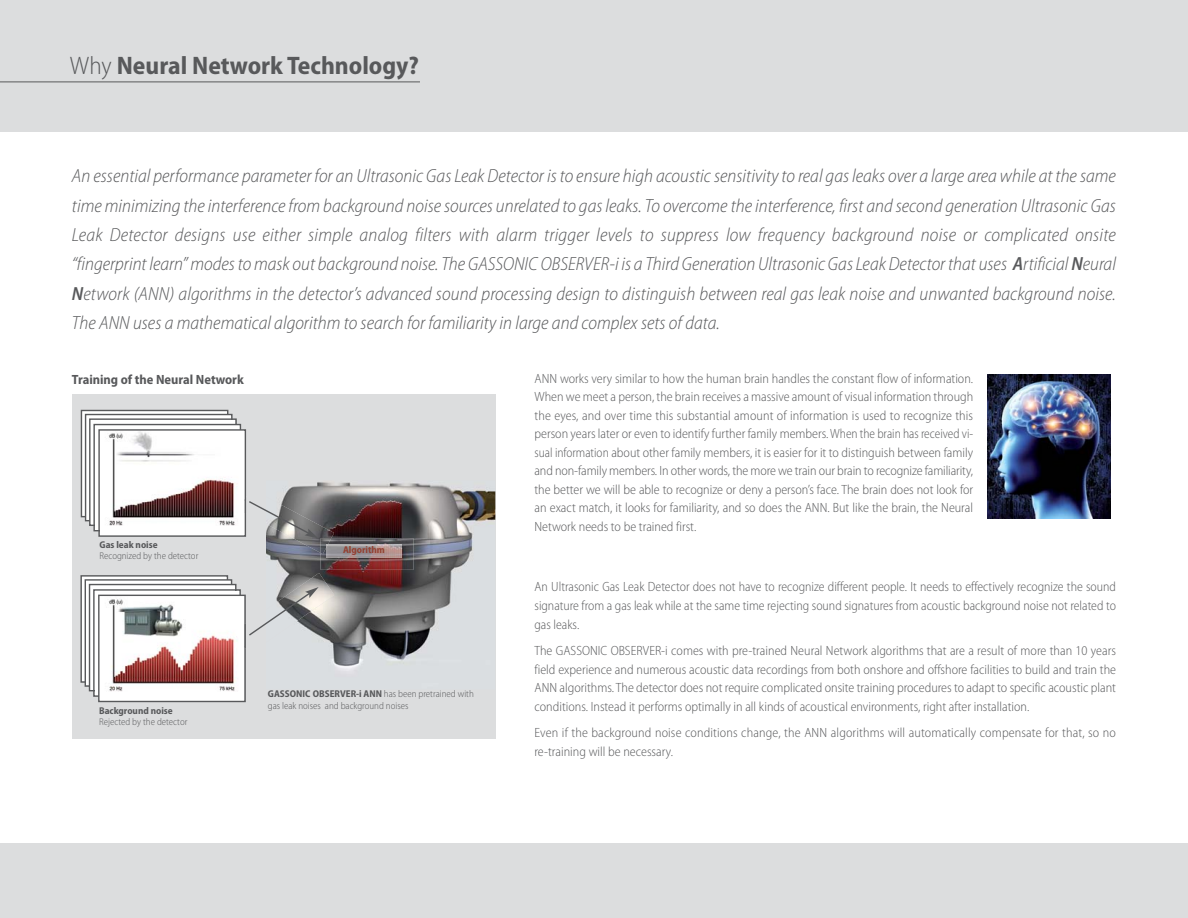
<style>
.page{position:relative;width:1188px;height:918px;background:#fff}
.page>*{position:absolute;margin:0;border:0;box-sizing:border-box;transform-origin:0 0}
.t1{font:700 semi-condensed 25.35px "Myriad Pro";color:#58595b}
.t2{font:italic 300 semi-condensed 19.05px/29.2px "Myriad Pro";color:#58595b;text-align:justify}
.t3{font:300 semi-condensed 13.35px/18.5px "Myriad Pro";color:#58595b;text-align:justify}
.t4{font:700 semi-condensed 13.35px "Myriad Pro";color:#58595b}
.t5{font:300 semi-condensed 9.9px/11.9px "Myriad Pro";color:#58595b}
.t6{font:700 semi-condensed 9.9px "Myriad Pro";color:#58595b}
.t7{font:700 semi-condensed 9.9px "Myriad Pro";color:#934132}
.s1{font-weight:300}
.s2{font-weight:600}
.s3{font-weight:700}
</style>
<div class="page">
<div style="left:72px;top:394px;width:423px;height:344px;background:#dcddde"></div>
<div style="left:0;top:0;width:1188px;height:131px;background:#dcddde"></div>
<div style="left:0;top:844px;width:1188px;height:74px;background:#dcddde"></div>
<hr style="left:0;top:82px;width:420px;height:1px;background:#58595b">
<img style="left:266px;top:482px;width:229px;height:189px">
<img style="left:320px;top:538px;width:93px;height:32px">
<img style="left:326px;top:544px;width:76px;height:14px">
<div style="left:82px;top:411px;width:145px;height:105px;background:linear-gradient(to right,#e0e1e1,#e0e1e1)"></div>
<div style="left:81px;top:410px;width:147px;height:107px;border:1px solid #58595b"></div>
<div style="left:86px;top:415px;width:145px;height:105px;background:#fff"></div>
<div style="left:85px;top:414px;width:148px;height:107px;border:1px solid #58595b"></div>
<div style="left:91px;top:420px;width:144px;height:105px;background:linear-gradient(to right,#fff,#fff)"></div>
<div style="left:89px;top:418px;width:148px;height:108px;border:1px solid #58595b"></div>
<div style="left:95px;top:425px;width:145px;height:105px;background:#fff"></div>
<div style="left:93px;top:424px;width:148px;height:107px;border:1px solid #58595b"></div>
<div style="left:100px;top:431px;width:145px;height:104px;background:#fff"></div>
<img style="left:108px;top:431px;width:127px;height:94px">
<div style="left:98px;top:429px;width:148px;height:108px;border:1px solid #58595b"></div>
<div style="left:82px;top:577px;width:145px;height:104px;background:linear-gradient(to bottom,#bababb,#b8b8b9)"></div>
<div style="left:80px;top:575px;width:148px;height:108px;border:1px solid #58595b"></div>
<div style="left:86px;top:581px;width:145px;height:104px;background:linear-gradient(to right,#e3e3e3,#e3e3e3)"></div>
<div style="left:85px;top:579px;width:147px;height:108px;border:1px solid #58595b"></div>
<div style="left:90px;top:585px;width:145px;height:105px;background:#fff"></div>
<div style="left:89px;top:584px;width:148px;height:107px;border:1px solid #58595b"></div>
<div style="left:95px;top:591px;width:144px;height:104px;background:linear-gradient(to right,#fff,#fff)"></div>
<div style="left:93px;top:589px;width:148px;height:108px;border:1px solid #58595b"></div>
<div style="left:100px;top:596px;width:144px;height:105px;background:#fff"></div>
<img style="left:108px;top:599px;width:128px;height:92px">
<div style="left:98px;top:595px;width:148px;height:107px;border:1px solid #58595b"></div>
<img style="left:266px;top:497px;width:68px;height:56px">
<img style="left:320px;top:538px;width:11px;height:16px">
<svg style="left:239px;top:497px;width:80px;height:42px"></svg>
<img style="left:266px;top:573px;width:68px;height:69px">
<img style="left:234px;top:625px;width:2px;height:21px">
<svg style="left:244px;top:587px;width:75px;height:60px"></svg>
<img style="left:987px;top:374px;width:123px;height:144px">
<h1 class="t1" style="left:70px;top:56px;width:351px"><span class="s1">Why</span> Neural Network Technology?</h1>
<p class="t2" style="left:72px;top:163px;width:1046px">An essential performance parameter for an Ultrasonic Gas Leak Detector is to ensure high acoustic sensitivity to real gas leaks over a large area while at the same time minimizing the interference from background noise sources unrelated to gas leaks. To overcome the interference, first and second generation Ultrasonic Gas Leak Detector designs use either simple analog filters with alarm trigger levels to suppress low frequency background noise or complicated onsite “fingerprint learn” modes to mask out background noise. The GASSONIC OBSERVER-i is a Third Generation Ultrasonic Gas Leak Detector that uses <span class="s2">A</span>rtificial <span class="s2">N</span>eural <span class="s2">N</span>etwork (ANN) algorithms in the detector’s advanced sound processing design to distinguish between real gas leak noise and unwanted background noise.<br>The ANN uses a mathematical algorithm to search for familiarity in large and complex sets of data.</p>
<p class="t4" style="left:72px;top:374px;width:173px">Training of the Neural Network</p>
<p class="t6" style="left:99px;top:541px;width:60px">Gas leak noise</p>
<p class="t5" style="left:99px;top:550px;width:100px">Recognized by the detector</p>
<p class="t6" style="left:99px;top:707px;width:75px">Background noise</p>
<p class="t5" style="left:99px;top:716px;width:90px">Rejected by the detector</p>
<p class="t7" style="left:343px;top:546px;width:43px">Algorithm</p>
<p class="t5" style="left:268px;top:688px;width:207px"><span class="s3">GASSONIC OBSERVER-i ANN</span> has been pretrained with gas leak noises and background noises</p>
<p class="t3" style="left:535px;top:370px;width:440px">ANN works very similar to how the human brain handles the constant flow of information.<br>When we meet a person, the brain receives a massive amount of visual information through the eyes, and over time this substantial amount of information is used to recognize this person years later or even to identify further family members. When the brain has received vi&shy;sual information about other family members, it is easier for it to distinguish between family and non-family members. In other words, the more we train our brain to recognize familiarity, the better we will be able to recognize or deny a person’s face. The brain does not look for an exact match, it looks for familiarity, and so does the ANN. But like the brain, the Neural Network needs to be trained first.</p>
<p class="t3" style="left:535px;top:579px;width:583px">An Ultrasonic Gas Leak Detector does not have to recognize different people. It needs to effectively recognize the sound signature from a gas leak while at the same time rejecting sound signatures from acoustic background noise not related to gas leaks.</p>
<p class="t3" style="left:535px;top:642px;width:583px">The GASSONIC OBSERVER-i comes with pre-trained Neural Network algorithms that are a result of more than 10 years field experience and numerous acoustic data recordings from both onshore and offshore facilities to build and train the ANN algorithms. The detector does not require complicated onsite training procedures to adapt to specific acoustic plant conditions. Instead it performs optimally in all kinds of acoustical environments, right after installation.</p>
<p class="t3" style="left:535px;top:724px;width:583px">Even if the background noise conditions change, the ANN algorithms will automatically compensate for that, so no re-training will be necessary.</p>
</div>
